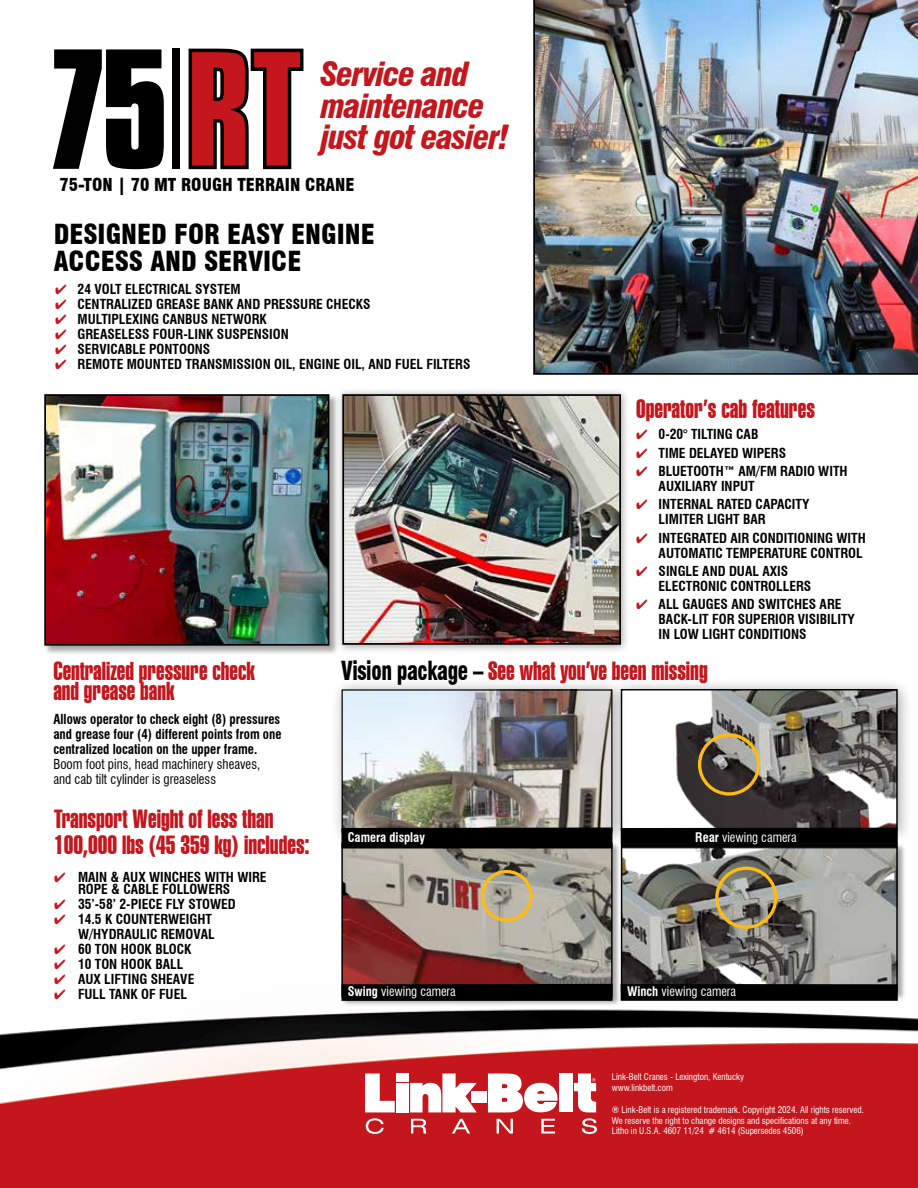
<style>
.page{position:relative;width:918px;height:1188px;background:#fff}
.page>*{position:absolute;margin:0;border:0;box-sizing:border-box;transform-origin:0 0}
.t1{font:italic 900 condensed 32.55px/31.5px "Swiss 721 BT";letter-spacing:-.04em;color:#c4161c}
.t2{font:900 condensed 27px/27px "Swiss 721 BT";color:#000}
.t3{font:25.65px/25.5px "Swiss 911 BT Extra Compressed";color:#c4161c}
.t4{font:25.35px/20.2px "Swiss 911 BT Extra Compressed";color:#c4161c}
.t5{font:900 condensed 17.4px "Swiss 721 BT";color:#000}
.t6{font:700 condensed 13.5px/15px "Swiss 721 BT";color:#000}
.t7{font:700 condensed 13.5px/15px "Swiss 721 BT";color:#000;text-align:justify;scale:.96 1}
.t8{font:condensed 13.5px/15px "Swiss 721 BT";color:#000;scale:.96 1}
.t9{font:condensed 12.9px "Swiss 721 BT";color:#fff}
.t10{font:700 condensed 12.9px "Swiss 721 BT";color:#fff}
.t11{font:condensed 9px/10.8px "Swiss 721 BT";color:#fff}
.s1{font-family:"Swiss 721 BT";font-weight:900;font-stretch:condensed;color:#000}
.s2{font-weight:700}
</style>
<div class="page">
<img style="left:0;top:48px;width:918px;height:1140px">
<svg style="left:189px;top:49px;width:114px;height:120px"></svg>
<div style="left:173px;top:49px;width:7px;height:120px;background:#010101"></div>
<svg style="left:53px;top:49px;width:111px;height:120px"></svg>
<div style="left:335px;top:387px;width:295px;height:267px;background:#000;opacity:.35"></div>
<img style="left:345px;top:397px;width:273px;height:245px">
<div style="left:342px;top:394px;width:279px;height:251px;border:2px solid #000"></div>
<div style="left:44px;top:393px;width:295px;height:262px;background:#000;opacity:.35"></div>
<img style="left:47px;top:397px;width:279px;height:246px">
<div style="left:44px;top:394px;width:285px;height:252px;border:2px solid #000"></div>
<svg style="left:365px;top:1074px;width:232px;height:60px"></svg>
<div style="left:341px;top:842px;width:281px;height:165px;background:#000;opacity:.35"></div>
<img style="left:343px;top:849px;width:268px;height:135px">
<div style="left:610px;top:678px;width:303px;height:168px;background:#000;opacity:.35"></div>
<img style="left:627px;top:691px;width:269px;height:137px">
<div style="left:621px;top:689px;width:277px;height:142px;border:1px solid #000"></div>
<div style="left:621px;top:843px;width:285px;height:158px;background:#000;opacity:.35"></div>
<svg style="left:623px;top:847px;width:273px;height:137px;background:#8e8e88"></svg>
<div style="left:342px;top:984px;width:271px;height:17px;background:#000"></div>
<div style="left:621px;top:828px;width:277px;height:16px;background:#000"></div>
<div style="left:621px;top:984px;width:277px;height:17px;background:#000"></div>
<div style="left:330px;top:678px;width:297px;height:170px;background:#000;opacity:.35"></div>
<img style="left:344px;top:691px;width:266px;height:137px">
<div style="left:342px;top:689px;width:270px;height:144px;border:1px solid #000"></div>
<div style="left:481px;top:870px;width:52px;height:52px;border:3px solid #febc11;border-radius:50%"></div>
<div style="left:698px;top:733px;width:62px;height:63px;border:3px solid #febc11;border-radius:50%"></div>
<div style="left:715px;top:867px;width:63px;height:62px;border:3px solid #febc11;border-radius:50%"></div>
<div style="left:341px;top:828px;width:271px;height:21px;background:#000"></div>
<img style="left:533px;top:0;width:385px;height:375px">
<svg style="left:637px;top:430px;width:10px;height:9px"></svg>
<svg style="left:637px;top:448px;width:10px;height:10px"></svg>
<svg style="left:637px;top:466px;width:10px;height:10px"></svg>
<svg style="left:637px;top:500px;width:10px;height:9px"></svg>
<svg style="left:637px;top:533px;width:10px;height:10px"></svg>
<svg style="left:637px;top:566px;width:10px;height:10px"></svg>
<svg style="left:637px;top:600px;width:10px;height:9px"></svg>
<svg style="left:54px;top:873px;width:11px;height:10px"></svg>
<svg style="left:54px;top:900px;width:11px;height:25px"></svg>
<svg style="left:54px;top:945px;width:11px;height:55px"></svg>
<svg style="left:56px;top:285px;width:10px;height:9px"></svg>
<svg style="left:56px;top:300px;width:10px;height:9px"></svg>
<svg style="left:56px;top:315px;width:10px;height:9px"></svg>
<svg style="left:56px;top:330px;width:10px;height:9px"></svg>
<svg style="left:56px;top:345px;width:10px;height:9px"></svg>
<svg style="left:56px;top:360px;width:10px;height:9px"></svg>
<h1 class="t1" style="left:321px;top:59px;width:190px">Service and maintenance just got easier!</h1>
<p class="t5" style="left:59px;top:174px;width:297px">75-TON | 70 MT ROUGH TERRAIN CRANE</p>
<h2 class="t2" style="left:54px;top:221px;width:323px">DESIGNED FOR EASY ENGINE<br>ACCESS AND SERVICE</h2>
<p class="t6" style="left:78px;top:282px;width:394px">24 VOLT ELECTRICAL SYSTEM<br>CENTRALIZED GREASE BANK AND PRESSURE CHECKS<br>MULTIPLEXING CANBUS NETWORK<br>GREASELESS FOUR-LINK SUSPENSION<br>SERVICABLE PONTOONS<br>REMOTE MOUNTED TRANSMISSION OIL, ENGINE OIL, AND FUEL FILTERS</p>
<h3 class="t3" style="left:636px;top:397px;width:180px">Operator’s cab features</h3>
<p class="t6" style="left:659px;top:425px;width:190px;line-height:18.3px">0-20° TILTING CAB<br>TIME DELAYED WIPERS<br>BLUETOOTH™ AM/FM RADIO WITH</p>
<p class="t6" style="left:659px;top:477px;width:152px;line-height:18.3px">AUXILIARY INPUT<br>INTERNAL RATED CAPACITY</p>
<p class="t6" style="left:659px;top:510px;width:209px;line-height:18.3px">LIMITER LIGHT BAR<br>INTEGRATED AIR CONDITIONING WITH</p>
<p class="t6" style="left:659px;top:544px;width:206px;line-height:18.3px">AUTOMATIC TEMPERATURE CONTROL<br>SINGLE AND DUAL AXIS</p>
<p class="t6" style="left:659px;top:577px;width:184px;line-height:18.3px">ELECTRONIC CONTROLLERS<br>ALL GAUGES AND SWITCHES ARE</p>
<p class="t6" style="left:659px;top:612px;width:198px">BACK-LIT FOR SUPERIOR VISIBILITY<br>IN LOW LIGHT CONDITIONS</p>
<h3 class="t4" style="left:53px;top:661px;width:203px">Centralized pressure check and grease bank</h3>
<p class="t7" style="left:53px;top:711px;width:239px">Allows operator to check eight (8) pressures and grease four (4) different points from one centralized location on the upper frame.</p>
<p class="t8" style="left:53px;top:756px;width:217px">Boom foot pins, head machinery sheaves, and cab tilt cylinder is greaseless</p>
<h3 class="t3" style="left:54px;top:807px;width:257px">Transport Weight of less than<br>100,000 lbs (45 359 kg) includes:</h3>
<p class="t6" style="left:78px;top:872px;width:190px;line-height:12px">MAIN &amp; AUX WINCHES WITH WIRE<br>ROPE &amp; CABLE FOLLOWERS</p>
<p class="t6" style="left:78px;top:897px;width:159px">35’-58’ 2-PIECE FLY STOWED<br>14.5 K COUNTERWEIGHT<br>W/HYDRAULIC REMOVAL<br>60 TON HOOK BLOCK<br>10 TON HOOK BALL<br>AUX LIFTING SHEAVE<br>FULL TANK OF FUEL</p>
<h3 class="t3" style="left:341px;top:659px;width:368px"><span class="s1">Vision package –</span> See what you’ve been missing</h3>
<p class="t10" style="left:348px;top:829px;width:79px">Camera display</p>
<p class="t9" style="left:695px;top:829px;width:103px"><span class="s2">Rear</span> viewing camera</p>
<p class="t9" style="left:348px;top:984px;width:110px"><span class="s2">Swing</span> viewing camera</p>
<p class="t9" style="left:627px;top:984px;width:110px"><span class="s2">Winch</span> viewing camera</p>
<p class="t11" style="left:612px;top:1072px;width:134px">Link-Belt Cranes - Lexington, Kentucky www.linkbelt.com</p>
<p class="t11" style="left:612px;top:1104px;width:254px">® Link-Belt is a registered trademark. Copyright 2024. All rights reserved.<br>We reserve the right to change designs and specifications at any time.<br>Litho in U.S.A. 4607 11/24 # 4614 (Supersedes 4506)</p>
</div>
